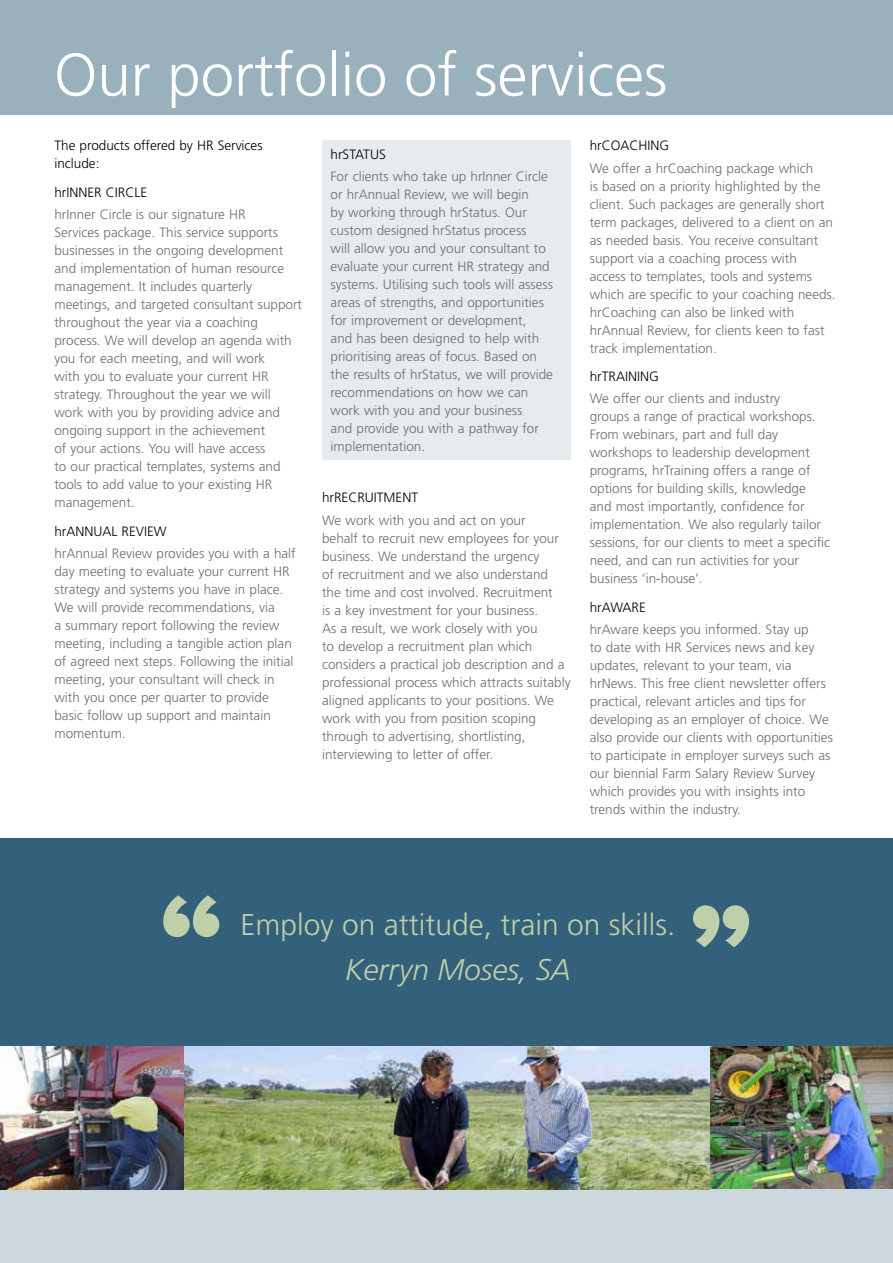
<style>
.page{position:relative;width:893px;height:1263px;background:#fff}
.page>*{position:absolute;margin:0;border:0;box-sizing:border-box;transform-origin:0 0}
.t1{font:900 120px "Proxima Nova";color:#becfa9}
.t2{font:300 60px "Frutiger LT Std";color:#fff}
.t3{font:300 30px "Frutiger LT Std";color:#becfa9}
.t4{font:italic 300 30px "Frutiger LT Std";color:#becfa9}
.t5{font:300 13.5px/18px "Frutiger LT Std";color:#6d6e71}
.t6{font:300 13.5px/18px "Frutiger LT Std";color:#000}
</style>
<div class="page">
<div style="left:0;top:838px;width:893px;height:209px;background:#33617b"></div>
<div style="left:0;top:1188px;width:893px;height:75px;background:#ccd7de"></div>
<div style="left:0;top:0;width:893px;height:115px;background:#99b0bd"></div>
<img style="left:0;top:1047px;width:893px;height:142px">
<div style="left:322px;top:140px;width:248px;height:320px;background:#e6ebee"></div>
<h2 class="t2" style="left:54px;top:41px;width:615px">Our portfolio of services</h2>
<p class="t6" style="left:54px;top:137px;width:210px">The products offered by HR Services include:</p>
<p class="t6" style="left:54px;top:184px;width:94px">hrINNER CIRCLE</p>
<p class="t5" style="left:54px;top:206px;width:249px">hrInner Circle is our signature HR<br>Services package. This service supports businesses in the ongoing development and implementation of human resource management. It includes quarterly meetings, and targeted consultant support throughout the year via a coaching process. We will develop an agenda with you for each meeting, and will work<br>with you to evaluate your current HR strategy. Throughout the year we will work with you by providing advice and ongoing support in the achievement<br>of your actions. You will have access<br>to our practical templates, systems and tools to add value to your existing HR management.</p>
<p class="t6" style="left:54px;top:522px;width:114px">hrANNUAL REVIEW</p>
<p class="t5" style="left:54px;top:545px;width:243px">hrAnnual Review provides you with a half day meeting to evaluate your current HR strategy and systems you have in place.<br>We will provide recommendations, via<br>a summary report following the review meeting, including a tangible action plan of agreed next steps. Following the initial meeting, your consultant will check in with you once per quarter to provide basic follow up support and maintain momentum.</p>
<p class="t6" style="left:590px;top:137px;width:81px">hrCOACHING</p>
<p class="t5" style="left:590px;top:159px;width:247px">We offer a hrCoaching package which<br>is based on a priority highlighted by the client. Such packages are generally short term packages, delivered to a client on an as needed basis. You receive consultant support via a coaching process with access to templates, tools and systems which are specific to your coaching needs. hrCoaching can also be linked with hrAnnual Review, for clients keen to fast track implementation.</p>
<p class="t6" style="left:590px;top:368px;width:71px">hrTRAINING</p>
<p class="t5" style="left:590px;top:390px;width:242px">We offer our clients and industry<br>groups a range of practical workshops.<br>From webinars, part and full day workshops to leadership development programs, hrTraining offers a range of options for building skills, knowledge and most importantly, confidence for implementation. We also regularly tailor sessions, for our clients to meet a specific need, and can run activities for your business ‘in-house’.</p>
<p class="t6" style="left:590px;top:599px;width:58px">hrAWARE</p>
<p class="t5" style="left:590px;top:621px;width:245px">hrAware keeps you informed. Stay up<br>to date with HR Services news and key updates, relevant to your team, via hrNews. This free client newsletter offers practical, relevant articles and tips for developing as an employer of choice. We also provide our clients with opportunities to participate in employer surveys such as our biennial Farm Salary Review Survey which provides you with insights into trends within the industry.</p>
<p class="t6" style="left:331px;top:145px;width:57px">hrSTATUS</p>
<p class="t5" style="left:331px;top:168px;width:224px">For clients who take up hrInner Circle or hrAnnual Review, we will begin<br>by working through hrStatus. Our custom designed hrStatus process<br>will allow you and your consultant to evaluate your current HR strategy and systems. Utilising such tools will assess areas of strengths, and opportunities for improvement or development,<br>and has been designed to help with prioritising areas of focus. Based on the results of hrStatus, we will provide recommendations on how we can work with you and your business<br>and provide you with a pathway for implementation.</p>
<p class="t6" style="left:322px;top:489px;width:98px">hrRECRUITMENT</p>
<p class="t5" style="left:322px;top:511px;width:250px">We work with you and act on your<br>behalf to recruit new employees for your business. We understand the urgency<br>of recruitment and we also understand<br>the time and cost involved. Recruitment<br>is a key investment for your business.<br>As a result, we work closely with you<br>to develop a recruitment plan which considers a practical job description and a professional process which attracts suitably aligned applicants to your positions. We work with you from position scoping through to advertising, shortlisting, interviewing to letter of offer.</p>
<h1 class="t1" style="left:160px;top:847px;width:65px">“</h1>
<h3 class="t3" style="left:241px;top:908px;width:437px">Employ on attitude, train on skills.</h3>
<h3 class="t4" style="left:345px;top:952px;width:227px">Kerryn Moses, SA</h3>
<h1 class="t1" style="left:689px;top:857px;width:65px">”</h1>
</div>
